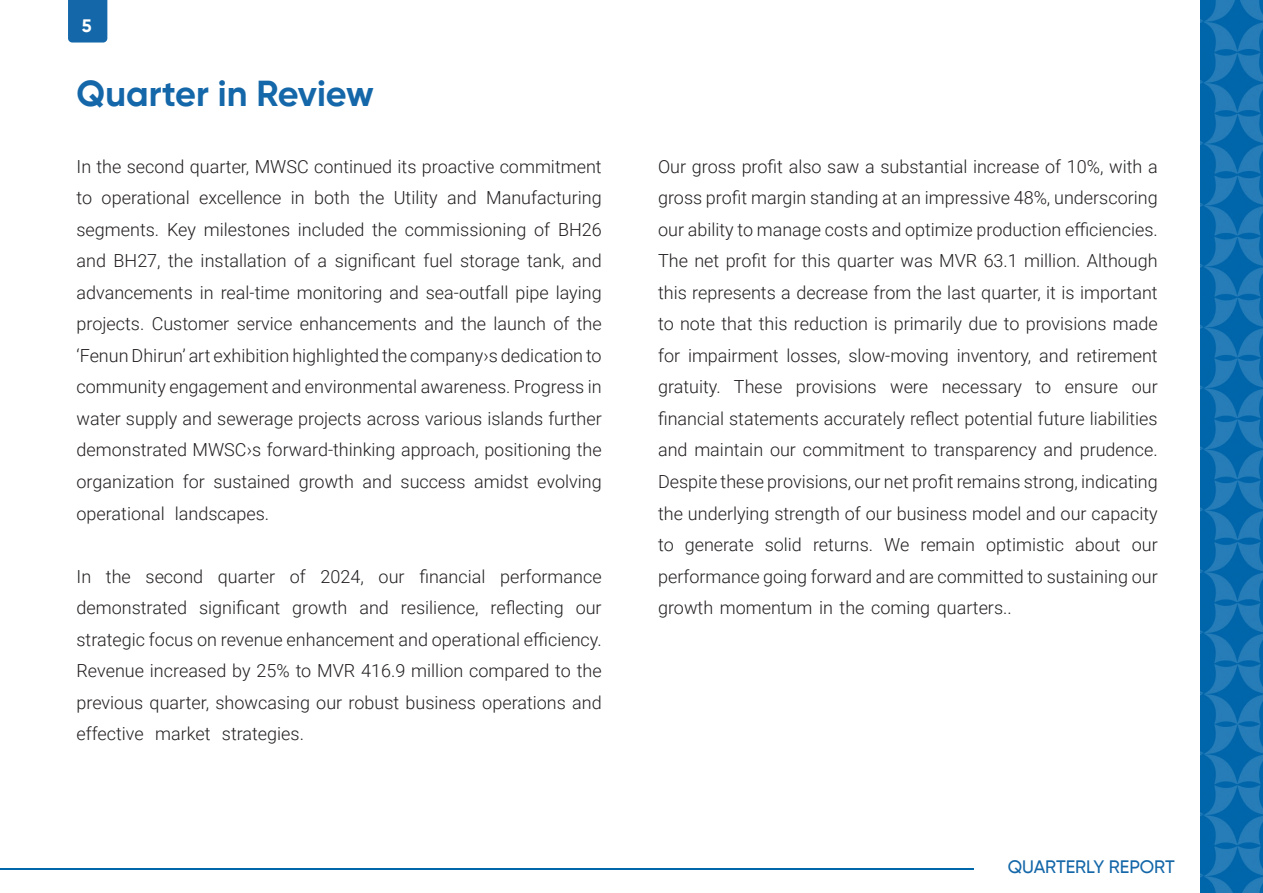
<style>
.page{position:relative;width:1263px;height:893px;background:#fff}
.page>*{position:absolute;margin:0;border:0;box-sizing:border-box;transform-origin:0 0}
.t1{font:700 36px "Gilroy";color:#1467a8}
.t2{font:300 18px/31.5px "Roboto";color:#231f20;text-align:justify}
.t3{font:500 18px "Gilroy";color:#1467a8}
.t4{font:700 18px "Gilroy";color:#fff}
</style>
<div class="page">
<img style="left:1201px;top:0;width:62px;height:893px">
<div style="left:68px;top:0;width:39px;height:43px;background:#1467a8"></div>
<hr style="left:0;top:868px;width:974px;height:2px;background:#0067ab">
<p class="t4" style="left:82px;top:15px;width:11px">5</p>
<p class="t1" style="left:77px;top:71px;width:299px">Quarter in Review</p>
<p class="t2" style="left:77px;top:150px;width:527px">In the second quarter, MWSC continued its proactive commitment to operational excellence in both the Utility and Manufacturing segments. Key milestones included the commissioning of BH26 and BH27, the installation of a significant fuel storage tank, and advancements in real-time monitoring and sea-outfall pipe laying projects. Customer service enhancements and the launch of the ‘Fenun Dhirun’ art exhibition highlighted the company›s dedication to community engagement and environmental awareness. Progress in water supply and sewerage projects across various islands further demonstrated MWSC›s forward-thinking approach, positioning the organization for sustained growth and success amidst evolving operational landscapes.</p>
<p class="t2" style="left:77px;top:560px;width:527px">In the second quarter of 2024, our financial performance demonstrated significant growth and resilience, reflecting our strategic focus on revenue enhancement and operational efficiency.<br>Revenue increased by 25% to MVR 416.9 million compared to the previous quarter, showcasing our robust business operations and effective market strategies.</p>
<p class="t2" style="left:658px;top:150px;width:501px">Our gross profit also saw a substantial increase of 10%, with a gross profit margin standing at an impressive 48%, underscoring our ability to manage costs and optimize production efficiencies.<br>The net profit for this quarter was MVR 63.1 million. Although this represents a decrease from the last quarter, it is important to note that this reduction is primarily due to provisions made for impairment losses, slow-moving inventory, and retirement gratuity. These provisions were necessary to ensure our financial statements accurately reflect potential future liabilities and maintain our commitment to transparency and prudence.<br>Despite these provisions, our net profit remains strong, indicating the underlying strength of our business model and our capacity to generate solid returns. We remain optimistic about our performance going forward and are committed to sustaining our growth momentum in the coming quarters..</p>
<p class="t3" style="left:1008px;top:855px;width:168px">QUARTERLY REPORT</p>
</div>
